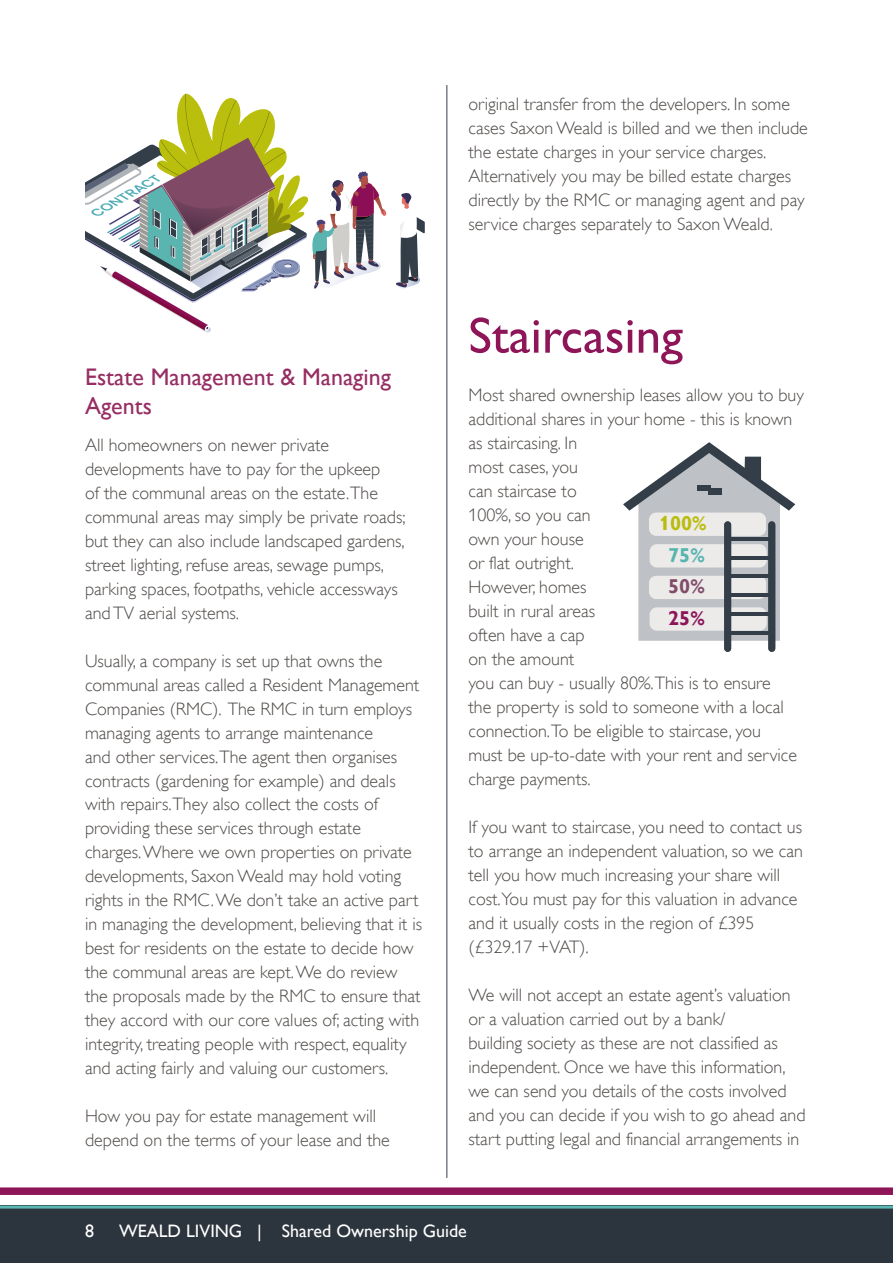
<style>
.page{position:relative;width:893px;height:1263px;background:#fff}
.page>*{position:absolute;margin:0;border:0;box-sizing:border-box;transform-origin:0 0}
.t1{font:51px "Gill Sans";color:#8d1558}
.t2{font:24px/28.8px "Gill Alt One";color:#962e63}
.t3{font:700 20.1px "Gill Alt One";color:#babc0b}
.t4{font:700 20.1px "Gill Alt One";color:#8d165a}
.t5{font:700 20.1px "Gill Alt One";color:#814d6a}
.t6{font:700 20.1px "Gill Alt One";color:#58b4af}
.t7{font:300 18px/24px "Gill Alt One";color:#4e4a47}
.t8{font:18px "Gill Alt One";color:#fff}
</style>
<div class="page">
<div style="left:0;top:1205px;width:893px;height:58px;background:#2c353e"></div>
<div style="left:0;top:1187px;width:893px;height:8px;background:#8d1558"></div>
<hr style="left:0;top:1205px;width:893px;height:3px;background:#5ab7b2">
<svg style="left:85px;top:94px;width:340px;height:238px"></svg>
<hr style="left:446px;top:85px;width:1px;height:1093px;background:#333f49">
<svg style="left:623px;top:442px;width:172px;height:210px"></svg>
<hr style="left:731px;top:556px;width:37px;height:3px;background:#333e48">
<hr style="left:731px;top:574px;width:37px;height:4px;background:#333e48">
<hr style="left:731px;top:593px;width:37px;height:4px;background:#333e48">
<hr style="left:731px;top:612px;width:37px;height:4px;background:#333e48">
<hr style="left:731px;top:631px;width:37px;height:4px;background:#333e48">
<h2 class="t2" style="left:85px;top:362px;width:307px">Estate Management &amp; Managing<br>Agents</h2>
<p class="t7" style="left:85px;top:432px;width:322px">All homeowners on newer private developments have to pay for the upkeep<br>of the communal areas on the estate.The communal areas may simply be private roads; but they can also include landscaped gardens, street lighting, refuse areas, sewage pumps, parking spaces, footpaths, vehicle accessways and TV aerial systems.</p>
<p class="t7" style="left:85px;top:648px;width:339px">Usually, a company is set up that owns the communal areas called a Resident Management Companies (RMC). The RMC in turn employs managing agents to arrange maintenance<br>and other services.The agent then organises contracts (gardening for example) and deals with repairs.They also collect the costs of providing these services through estate<br>charges. Where we own properties on private developments, Saxon Weald may hold voting rights in the RMC. We don’t take an active part in managing the development, believing that it is best for residents on the estate to decide how the communal areas are kept. We do review the proposals made by the RMC to ensure that they accord with our core values of; acting with integrity, treating people with respect, equality and acting fairly and valuing our customers.</p>
<p class="t7" style="left:85px;top:1104px;width:306px">How you pay for estate management will depend on the terms of your lease and the</p>
<p class="t7" style="left:468px;top:92px;width:341px">original transfer from the developers. In some cases Saxon Weald is billed and we then include the estate charges in your service charges.<br>Alternatively you may be billed estate charges directly by the RMC or managing agent and pay service charges separately to Saxon Weald.</p>
<h1 class="t1" style="left:468px;top:306px;width:216px">Staircasing</h1>
<p class="t7" style="left:468px;top:383px;width:337px">Most shared ownership leases allow you to buy additional shares in your home - this is known as staircasing. In<br>most cases, you<br>can staircase to<br>100%, so you can<br>own your house<br>or flat outright.<br>However, homes<br>built in rural areas<br>often have a cap<br>on the amount<br>you can buy - usually 80%.This is to ensure<br>the property is sold to someone with a local connection.To be eligible to staircase, you<br>must be up-to-date with your rent and service charge payments.</p>
<p class="t7" style="left:468px;top:814px;width:336px">If you want to staircase, you need to contact us to arrange an independent valuation, so we can tell you how much increasing your share will cost.You must pay for this valuation in advance and it usually costs in the region of £395 (£329.17 +VAT).</p>
<p class="t7" style="left:468px;top:982px;width:338px">We will not accept an estate agent’s valuation or a valuation carried out by a bank/<br>building society as these are not classified as independent. Once we have this information, we can send you details of the costs involved and you can decide if you wish to go ahead and start putting legal and financial arrangements in</p>
<p class="t3" style="left:659px;top:512px;width:49px">100%</p>
<p class="t6" style="left:668px;top:543px;width:38px">75%</p>
<p class="t5" style="left:668px;top:575px;width:38px">50%</p>
<p class="t4" style="left:668px;top:607px;width:38px">25%</p>
<p class="t8" style="left:85px;top:1220px;width:10px">8</p>
<p class="t8" style="left:119px;top:1220px;width:349px">WEALD LIVING | Shared Ownership Guide</p>
</div>
